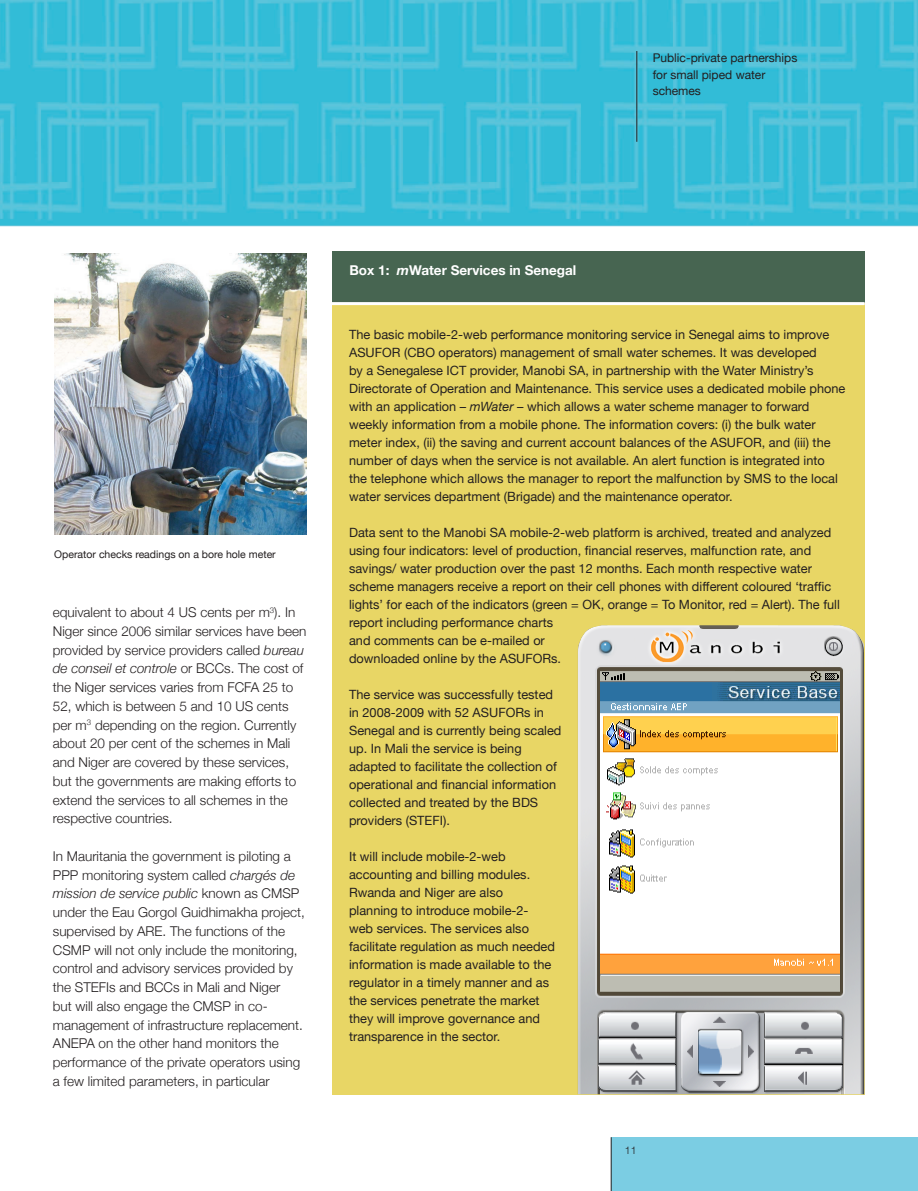
<style>
.page{position:relative;width:918px;height:1191px;background:#fff}
.page>*{position:absolute;margin:0;border:0;box-sizing:border-box;transform-origin:0 0}
.t1{font:300 13.5px/18.8px "Helvetica Neue";color:#231f20}
.t2{font:700 13.5px "Helvetica Neue";color:#fff}
.t3{font:12.75px/18px "Helvetica Neue";color:#231f20}
.t4{font:12px/16.5px "Helvetica";color:#231f20}
.t5{font:12px/16.5px "Helvetica Neue";color:#231f20}
.t6{font:10.5px "Helvetica Neue";color:#231f20}
.t7{font:300 10.5px "Helvetica Neue";color:#231f20}
.s1{font-style:italic}
</style>
<div class="page">
<img style="left:0;top:0;width:918px;height:226px">
<hr style="left:590px;top:51px;width:1px;height:64px;background:#231f20">
<div style="left:611px;top:1137px;width:307px;height:54px;background:#7bcde3"></div>
<hr style="left:611px;top:1137px;width:1px;height:54px;background:#231f20">
<hr style="left:636px;top:51px;width:1px;height:91px;background:#231f20">
<div style="left:332px;top:254px;width:532px;height:840px;background:#e8d665"></div>
<div style="left:332px;top:251px;width:533px;height:52px;background:#476551"></div>
<hr style="left:331px;top:302px;width:534px;height:3px;background:#fff">
<img style="left:55px;top:253px;width:252px;height:282px">
<img style="left:578px;top:625px;width:286px;height:469px">
<p class="t4" style="left:612px;top:47px;width:192px">Improving Water Utility Services For<br>The Poor Through Delegated<br>Management</p>
<p class="t5" style="left:653px;top:50px;width:146px">Public-private partnerships for small piped water schemes</p>
<p class="t6" style="left:54px;top:548px;width:223px">Operator checks readings on a bore hole meter</p>
<p class="t1" style="left:53px;top:602px;width:255px">equivalent to about 4 US cents per m<sup>3</sup>). In Niger since 2006 similar services have been provided by service providers called <span class="s1">bureau de conseil et controle</span> or BCCs. The cost of the Niger services varies from FCFA 25 to 52, which is between 5 and 10 US cents per m<sup>3</sup> depending on the region. Currently about 20 per cent of the schemes in Mali and Niger are covered by these services, but the governments are making efforts to extend the services to all schemes in the respective countries.</p>
<p class="t1" style="left:53px;top:846px;width:254px">In Mauritania the government is piloting a PPP monitoring system called <span class="s1">chargés de mission de service public</span> known as CMSP under the Eau Gorgol Guidhimakha project, supervised by ARE. The functions of the CSMP will not only include the monitoring, control and advisory services provided by the STEFIs and BCCs in Mali and Niger<br>but will also engage the CMSP in co&shy;management of infrastructure replacement.<br>ANEPA on the other hand monitors the performance of the private operators using a few limited parameters, in particular</p>
<p class="t2" style="left:349px;top:262px;width:229px">Box 1: <span class="s1">m</span>Water Services in Senegal</p>
<p class="t3" style="left:349px;top:325px;width:498px">The basic mobile-2-web performance monitoring service in Senegal aims to improve ASUFOR (CBO operators) management of small water schemes. It was developed<br>by a Senegalese ICT provider, Manobi SA, in partnership with the Water Ministry’s Directorate of Operation and Maintenance. This service uses a dedicated mobile phone with an application – <span class="s1">mWater</span> – which allows a water scheme manager to forward weekly information from a mobile phone. The information covers: (i) the bulk water meter index, (ii) the saving and current account balances of the ASUFOR, and (iii) the number of days when the service is not available. An alert function is integrated into the telephone which allows the manager to report the malfunction by SMS to the local water services department (Brigade) and the maintenance operator.</p>
<p class="t3" style="left:349px;top:523px;width:492px">Data sent to the Manobi SA mobile-2-web platform is archived, treated and analyzed using four indicators: level of production, financial reserves, malfunction rate, and savings/ water production over the past 12 months. Each month respective water scheme managers receive a report on their cell phones with different coloured ‘traffic lights’ for each of the indicators (green = OK, orange = To Monitor, red = Alert). The full report including performance charts<br>and comments can be e-mailed or<br>downloaded online by the ASUFORs.</p>
<p class="t3" style="left:349px;top:685px;width:214px">The service was successfully tested in 2008-2009 with 52 ASUFORs in Senegal and is currently being scaled up. In Mali the service is being adapted to facilitate the collection of operational and financial information collected and treated by the BDS providers (STEFI).</p>
<p class="t3" style="left:349px;top:847px;width:207px">It will include mobile-2-web accounting and billing modules.<br>Rwanda and Niger are also<br>planning to introduce mobile-2- web services. The services also facilitate regulation as much needed information is made available to the regulator in a timely manner and as the services penetrate the market they will improve governance and transparence in the sector.</p>
<p class="t7" style="left:625px;top:1143px;width:6px">11</p>
</div>
